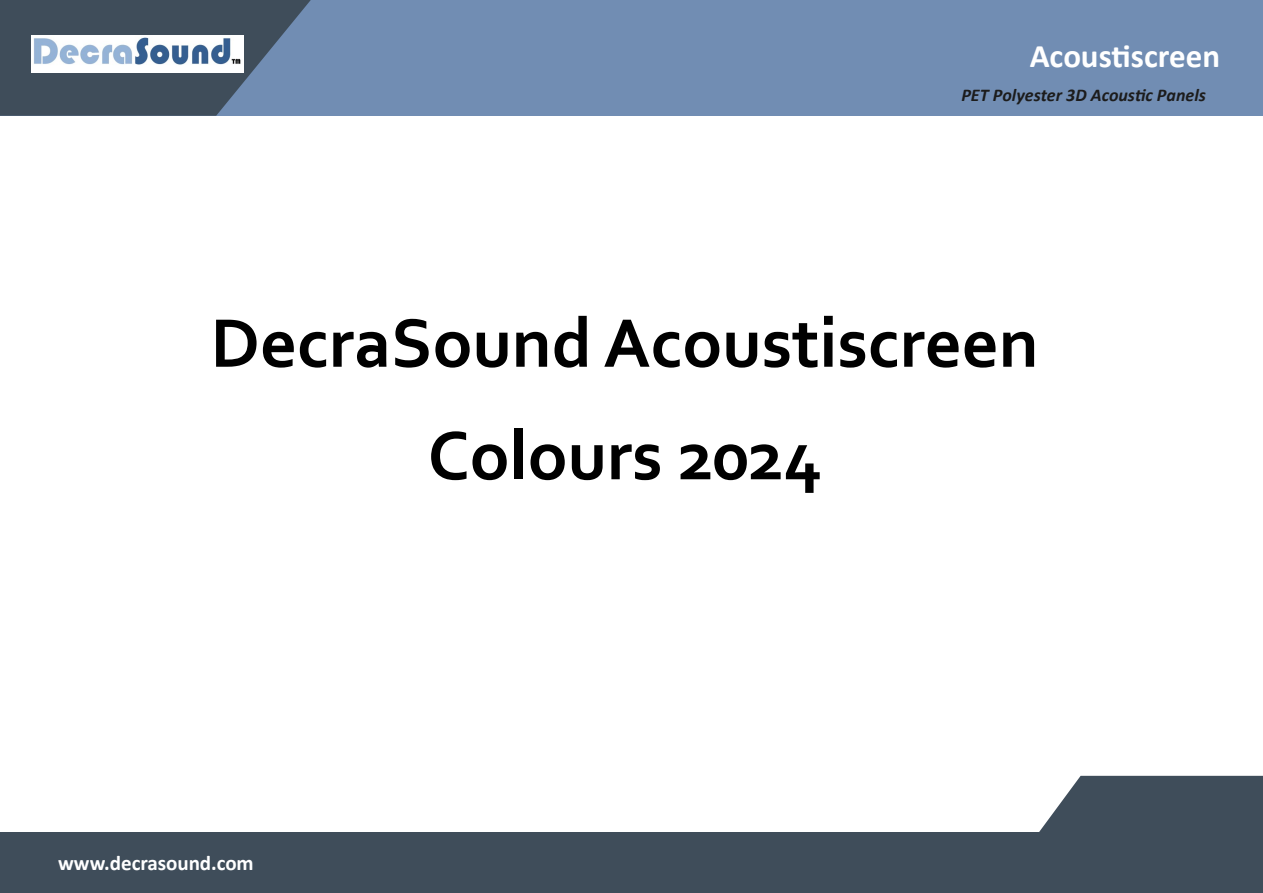
<style>
.page{position:relative;width:1263px;height:893px;background:#fff}
.page>*{position:absolute;margin:0;border:0;box-sizing:border-box;transform-origin:0 0}
.t1{font:700 72px "Corbel";color:#000}
.t2{font:700 33px "Calibri";color:#fff}
.t3{font:700 21px "Calibri";color:#fff}
.t4{font:italic 700 18px "Calibri";color:#1c1c1c}
</style>
<div class="page">
<div style="left:0;top:0;width:1263px;height:116px;background:#718db3"></div>
<svg style="left:0;top:0;width:311px;height:116px"></svg>
<img style="left:31px;top:35px;width:212px;height:37px">
<div style="left:0;top:833px;width:1242px;height:60px;background:#3f4d5a"></div>
<svg style="left:987px;top:776px;width:276px;height:117px"></svg>
<p class="t2" style="left:1030px;top:42px;width:192px">Acoustiscreen</p>
<p class="t4" style="left:961px;top:88px;width:246px">PET Polyester 3D Acoustic Panels</p>
<p class="t1" style="left:210px;top:313px;width:830px">DecraSound Acoustiscreen</p>
<p class="t3" style="left:58px;top:854px;width:197px">www.decrasound.com</p>
<p class="t1" style="left:428px;top:426px;width:395px">Colours 2024</p>
</div>
